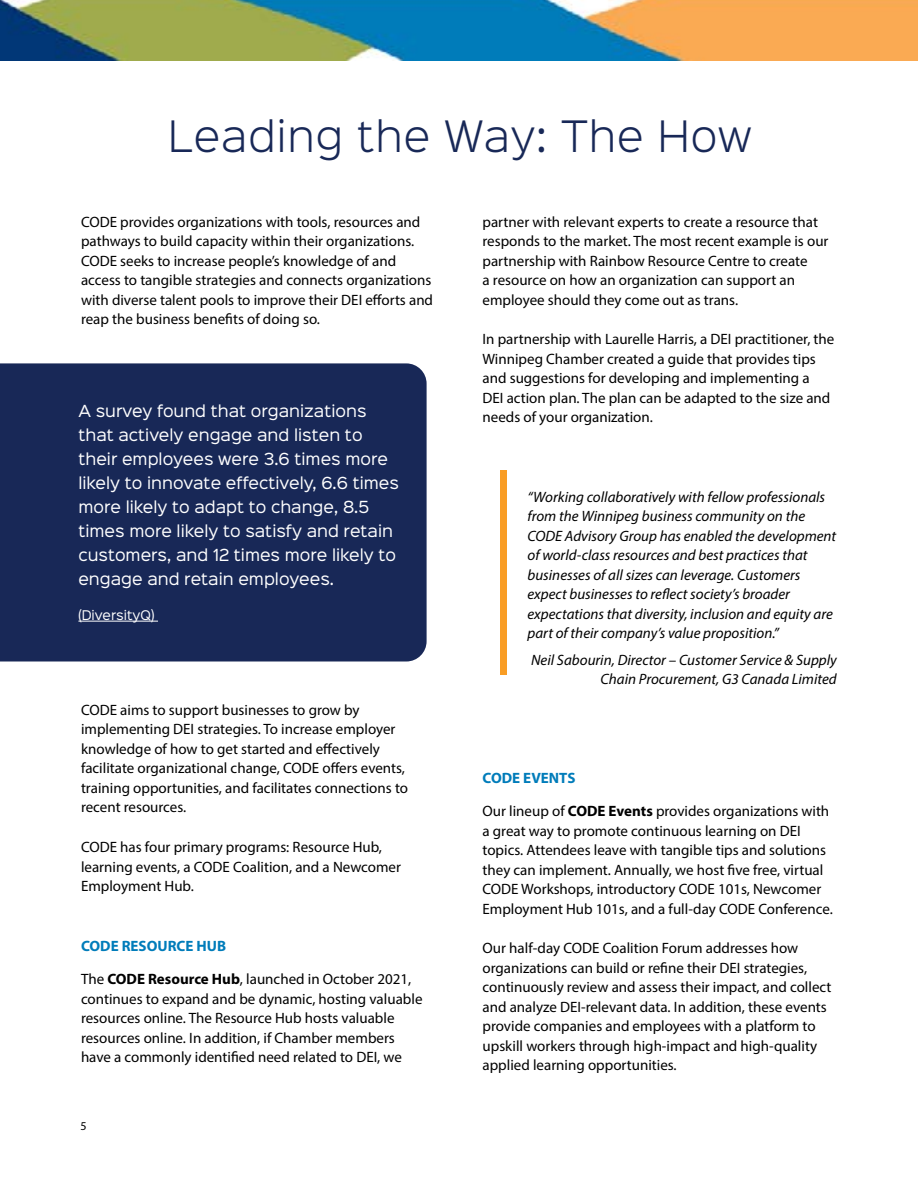
<style>
.page{position:relative;width:918px;height:1188px;background:#fff}
.page>*{position:absolute;margin:0;border:0;box-sizing:border-box;transform-origin:0 0}
.t1{font:300 39px "Sinkin Sans 300";letter-spacing:.025em;color:#182857}
.t2{font:15px/19.5px "Myriad Pro";color:#000}
.t3{font:italic 15px/19.5px "Myriad Pro";color:#000}
.t4{font:15px/24px "Sinkin Sans 400";color:#fff}
.t5{font:700 15px "Myriad Pro";color:#007cba}
.t6{font:12px "Sinkin Sans 400";color:#fff}
.t7{font:12px "Myriad Pro";color:#000}
.s1{font-weight:700}
</style>
<div class="page">
<img style="left:0;top:0;width:918px;height:61px">
<div style="left:0;top:363px;width:427px;height:299px;background:#182857"></div>
<hr style="left:78px;top:621px;width:80px;height:1px;background:#fff">
<div style="left:500px;top:470px;width:7px;height:205px;background:#f99d25"></div>
<h1 class="t1" style="left:168px;top:105px;width:585px">Leading the Way: The How</h1>
<p class="t2" style="left:81px;top:212px;width:354px">CODE provides organizations with tools, resources and pathways to build capacity within their organizations.<br>CODE seeks to increase people’s knowledge of and access to tangible strategies and connects organizations with diverse talent pools to improve their DEI efforts and reap the business benefits of doing so.</p>
<p class="t4" style="left:78px;top:398px;width:322px">A survey found that organizations that actively engage and listen to their employees were 3.6 times more likely to innovate effectively, 6.6 times more likely to adapt to change, 8.5 times more likely to satisfy and retain customers, and 12 times more likely to engage and retain employees.</p>
<p class="t6" style="left:78px;top:605px;width:77px">(DiversityQ)</p>
<p class="t2" style="left:81px;top:700px;width:329px">CODE aims to support businesses to grow by implementing DEI strategies. To increase employer knowledge of how to get started and effectively facilitate organizational change, CODE offers events, training opportunities, and facilitates connections to recent resources.</p>
<p class="t2" style="left:81px;top:837px;width:322px">CODE has four primary programs: Resource Hub, learning events, a CODE Coalition, and a Newcomer<br>Employment Hub.</p>
<p class="t5" style="left:81px;top:936px;width:147px">CODE RESOURCE HUB</p>
<p class="t2" style="left:81px;top:969px;width:343px">The <span class="s1">CODE Resource Hub</span>, launched in October 2021, continues to expand and be dynamic, hosting valuable resources online. The Resource Hub hosts valuable resources online. In addition, if Chamber members have a commonly identified need related to DEI, we</p>
<p class="t7" style="left:80px;top:1119px;width:8px">5</p>
<p class="t2" style="left:483px;top:212px;width:347px">partner with relevant experts to create a resource that responds to the market. The most recent example is our partnership with Rainbow Resource Centre to create<br>a resource on how an organization can support an employee should they come out as trans.</p>
<p class="t2" style="left:483px;top:329px;width:353px">In partnership with Laurelle Harris, a DEI practitioner, the Winnipeg Chamber created a guide that provides tips and suggestions for developing and implementing a DEI action plan. The plan can be adapted to the size and needs of your organization.</p>
<p class="t3" style="left:528px;top:487px;width:310px">“Working collaboratively with fellow professionals from the Winnipeg business community on the CODE Advisory Group has enabled the development of world-class resources and best practices that businesses of all sizes can leverage. Customers expect businesses to reflect society’s broader expectations that diversity, inclusion and equity are part of their company’s value proposition.”</p>
<p class="t3" style="left:531px;top:650px;width:307px;text-align:right">Neil Sabourin, Director – Customer Service &amp; Supply<br>Chain Procurement, G3 Canada Limited</p>
<p class="t5" style="left:483px;top:768px;width:94px">CODE EVENTS</p>
<p class="t2" style="left:483px;top:801px;width:352px">Our lineup of <span class="s1">CODE Events</span> provides organizations with a great way to promote continuous learning on DEI topics. Attendees leave with tangible tips and solutions they can implement. Annually, we host five free, virtual CODE Workshops, introductory CODE 101s, Newcomer Employment Hub 101s, and a full-day CODE Conference.</p>
<p class="t2" style="left:483px;top:938px;width:350px">Our half-day CODE Coalition Forum addresses how organizations can build or refine their DEI strategies, continuously review and assess their impact, and collect and analyze DEI-relevant data. In addition, these events provide companies and employees with a platform to upskill workers through high-impact and high-quality applied learning opportunities.</p>
</div>
